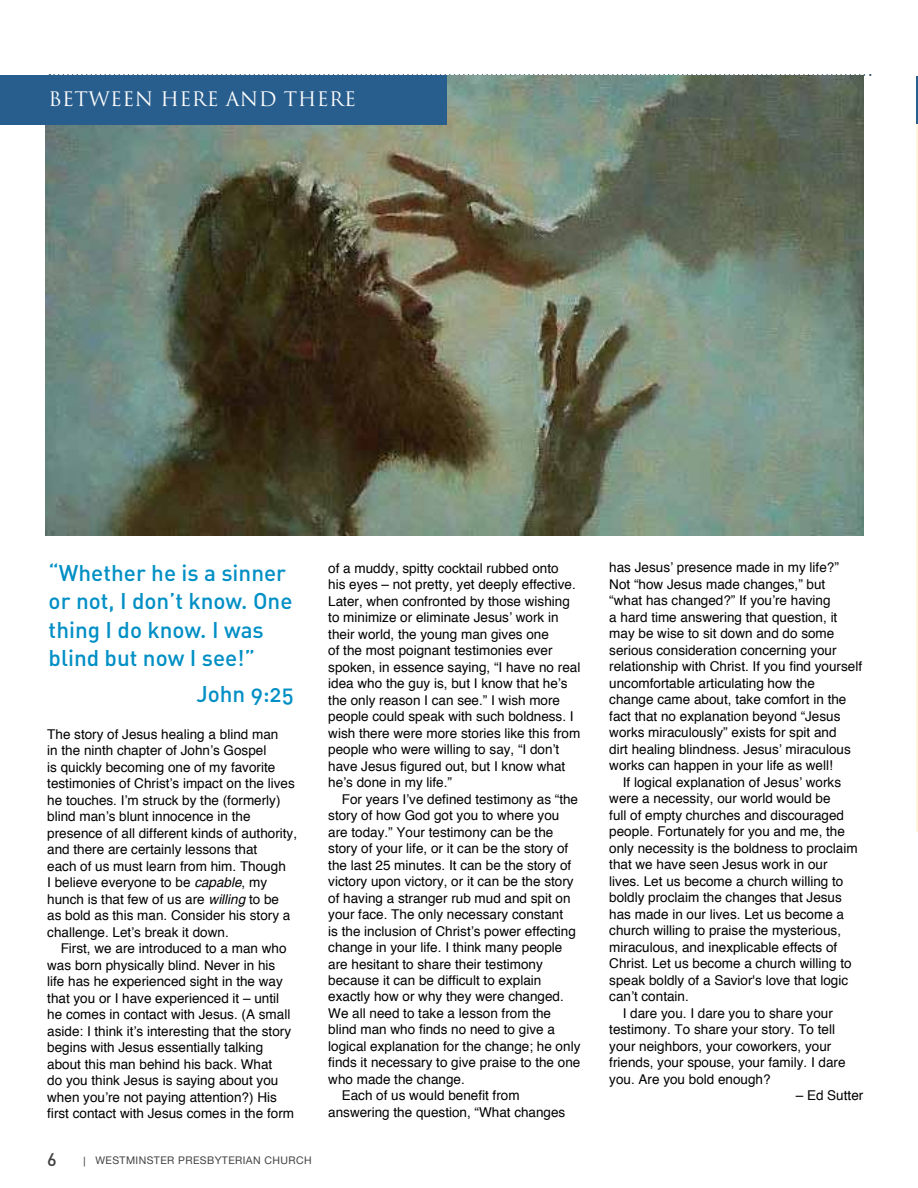
<style>
.page{position:relative;width:918px;height:1188px;background:#fff}
.page>*{position:absolute;margin:0;border:0;box-sizing:border-box;transform-origin:0 0}
.t1{font:22.5px/28.5px "DIN Medium Alternate";color:#008fc5}
.t2{font:19.5px "Trajan Pro";color:#fff}
.t3{font:500 18px "DIN Pro";color:#414042}
.t4{font:13.5px/16.5px "Helvetica";color:#000}
.t5{font:10.5px "Helvetica Neue";letter-spacing:.04em;color:#414042}
.s1{font-style:italic}
.s2{font-family:"Gill Sans"}
</style>
<div class="page">
<svg style="left:49px;top:74px;width:822px;height:2px"></svg>
<img style="left:45px;top:75px;width:818px;height:461px">
<div style="left:0;top:76px;width:447px;height:49px;background:#285e8e"></div>
<hr style="left:917px;top:76px;width:1px;height:756px;background:#fff6dc">
<hr style="left:916px;top:76px;width:2px;height:48px;background:#285e8e">
<h2 class="t2" style="left:49px;top:87px;width:76px">BETWEEN</h2>
<h2 class="t2" style="left:160px;top:87px;width:15px">HERE</h2>
<h2 class="t2" style="left:226px;top:87px;width:73px">AN D THERE</h2>
<h1 class="t1" style="left:49px;top:558px;width:245px">“Whether he is a sinner or not, I don’t know. One thing I do know. I was blind but now I see!”</h1>
<h1 class="t1" style="left:196px;top:678px;width:99px">John 9:25</h1>
<p class="t4" style="left:47px;top:726px;width:251px">The story of Jesus healing a blind man<br>in the ninth chapter of John’s Gospel<br>is quickly becoming one of my favorite testimonies of Christ’s impact on the lives he touches. I’m struck by the (formerly) blind man’s blunt innocence in the presence of all different kinds of authority, and there are certainly lessons that<br>each of us must learn from him. Though<br>I believe everyone to be <span class="s1">capable</span>, my hunch is that few of us are <span class="s1">willing</span> to be<br>as bold as this man. Consider his story a challenge. Let’s break it down.</p>
<p class="t4" style="left:47px;top:940px;width:248px;text-indent:13px">First, we are introduced to a man who was born physically blind. Never in his life has he experienced sight in the way that you or I have experienced it – until he comes in contact with Jesus. (A small aside: I think it’s interesting that the story begins with Jesus essentially talking about this man behind his back. What<br>do you think Jesus is saying about you when you’re not paying attention?) His first contact with Jesus comes in the form</p>
<h3 class="t3" style="left:47px;top:1147px;width:11px">6</h3>
<p class="t5" style="left:83px;top:1154px;width:230px"><span class="s2">|</span> WESTMINSTER PRESBYTERIAN CHURCH</p>
<p class="t4" style="left:328px;top:559px;width:254px">of a muddy, spitty cocktail rubbed onto<br>his eyes – not pretty, yet deeply effective.<br>Later, when confronted by those wishing to minimize or eliminate Jesus’ work in their world, the young man gives one<br>of the most poignant testimonies ever spoken, in essence saying, “I have no real idea who the guy is, but I know that he’s the only reason I can see.” I wish more people could speak with such boldness. I wish there were more stories like this from people who were willing to say, “I don’t have Jesus figured out, but I know what he’s done in my life.”</p>
<p class="t4" style="left:342px;top:790px;width:238px">For years I’ve defined testimony as “the</p>
<p class="t4" style="left:328px;top:807px;width:233px">story of how God got you to where you</p>
<p class="t4" style="left:328px;top:823px;width:227px">are today.” Your testimony can be the</p>
<p class="t4" style="left:328px;top:840px;width:242px">story of your life, or it can be the story of</p>
<p class="t4" style="left:328px;top:856px;width:245px">the last 25 minutes. It can be the story of</p>
<p class="t4" style="left:328px;top:873px;width:247px">victory upon victory, or it can be the story</p>
<p class="t4" style="left:328px;top:889px;width:244px">of having a stranger rub mud and spit on</p>
<p class="t4" style="left:328px;top:906px;width:236px">your face. The only necessary constant</p>
<p class="t4" style="left:328px;top:922px;width:249px">is the inclusion of Christ’s power effecting</p>
<p class="t4" style="left:328px;top:939px;width:236px">change in your life. I think many people</p>
<p class="t4" style="left:328px;top:955px;width:216px">are hesitant to share their testimony</p>
<p class="t4" style="left:328px;top:972px;width:215px">because it can be difficult to explain</p>
<p class="t4" style="left:328px;top:988px;width:237px">exactly how or why they were changed.</p>
<p class="t4" style="left:328px;top:1005px;width:224px">We all need to take a lesson from the</p>
<p class="t4" style="left:328px;top:1021px;width:228px">blind man who finds no need to give a</p>
<p class="t4" style="left:328px;top:1038px;width:254px">logical explanation for the change; he only</p>
<p class="t4" style="left:328px;top:1054px;width:254px">finds it necessary to give praise to the one</p>
<p class="t4" style="left:328px;top:1071px;width:138px">who made the change.</p>
<p class="t4" style="left:342px;top:1087px;width:179px">Each of us would benefit from</p>
<p class="t4" style="left:328px;top:1104px;width:239px">answering the question, “What changes</p>
<p class="t4" style="left:609px;top:559px;width:231px">has Jesus’ presence made in my life?”</p>
<p class="t4" style="left:609px;top:576px;width:218px">Not “how Jesus made changes,” but</p>
<p class="t4" style="left:609px;top:592px;width:223px">“what has changed?” If you’re having</p>
<p class="t4" style="left:609px;top:609px;width:230px">a hard time answering that question, it</p>
<p class="t4" style="left:609px;top:625px;width:227px">may be wise to sit down and do some</p>
<p class="t4" style="left:609px;top:642px;width:229px">serious consideration concerning your</p>
<p class="t4" style="left:609px;top:658px;width:254px">relationship with Christ. If you find yourself</p>
<p class="t4" style="left:609px;top:675px;width:207px">uncomfortable articulating how the</p>
<p class="t4" style="left:609px;top:691px;width:239px">change came about, take comfort in the</p>
<p class="t4" style="left:609px;top:708px;width:233px">fact that no explanation beyond “Jesus</p>
<p class="t4" style="left:609px;top:724px;width:229px">works miraculously” exists for spit and</p>
<p class="t4" style="left:609px;top:741px;width:243px">dirt healing blindness. Jesus’ miraculous</p>
<p class="t4" style="left:609px;top:757px;width:225px">works can happen in your life as well!</p>
<p class="t4" style="left:623px;top:774px;width:220px">If logical explanation of Jesus’ works</p>
<p class="t4" style="left:609px;top:790px;width:223px">were a necessity, our world would be</p>
<p class="t4" style="left:609px;top:807px;width:236px">full of empty churches and discouraged</p>
<p class="t4" style="left:609px;top:823px;width:237px">people. Fortunately for you and me, the</p>
<p class="t4" style="left:609px;top:840px;width:250px">only necessity is the boldness to proclaim</p>
<p class="t4" style="left:609px;top:856px;width:220px">that we have seen Jesus work in our</p>
<p class="t4" style="left:609px;top:873px;width:236px">lives. Let us become a church willing to</p>
<p class="t4" style="left:609px;top:889px;width:234px">boldly proclaim the changes that Jesus</p>
<p class="t4" style="left:609px;top:906px;width:236px">has made in our lives. Let us become a</p>
<p class="t4" style="left:609px;top:922px;width:233px">church willing to praise the mysterious,</p>
<p class="t4" style="left:609px;top:939px;width:230px">miraculous, and inexplicable effects of</p>
<p class="t4" style="left:609px;top:955px;width:244px">Christ. Let us become a church willing to</p>
<p class="t4" style="left:609px;top:972px;width:240px">speak boldly of a Savior's love that logic</p>
<p class="t4" style="left:609px;top:988px;width:81px">can’t contain.</p>
<p class="t4" style="left:623px;top:1005px;width:212px">I dare you. I dare you to share your</p>
<p class="t4" style="left:609px;top:1021px;width:227px">testimony. To share your story. To tell</p>
<p class="t4" style="left:609px;top:1038px;width:224px">your neighbors, your coworkers, your</p>
<p class="t4" style="left:609px;top:1054px;width:238px">friends, your spouse, your family. I dare</p>
<p class="t4" style="left:609px;top:1071px;width:163px">you. Are you bold enough?</p>
<p class="t4" style="left:796px;top:1087px;width:69px">– Ed Sutter</p>
</div>
